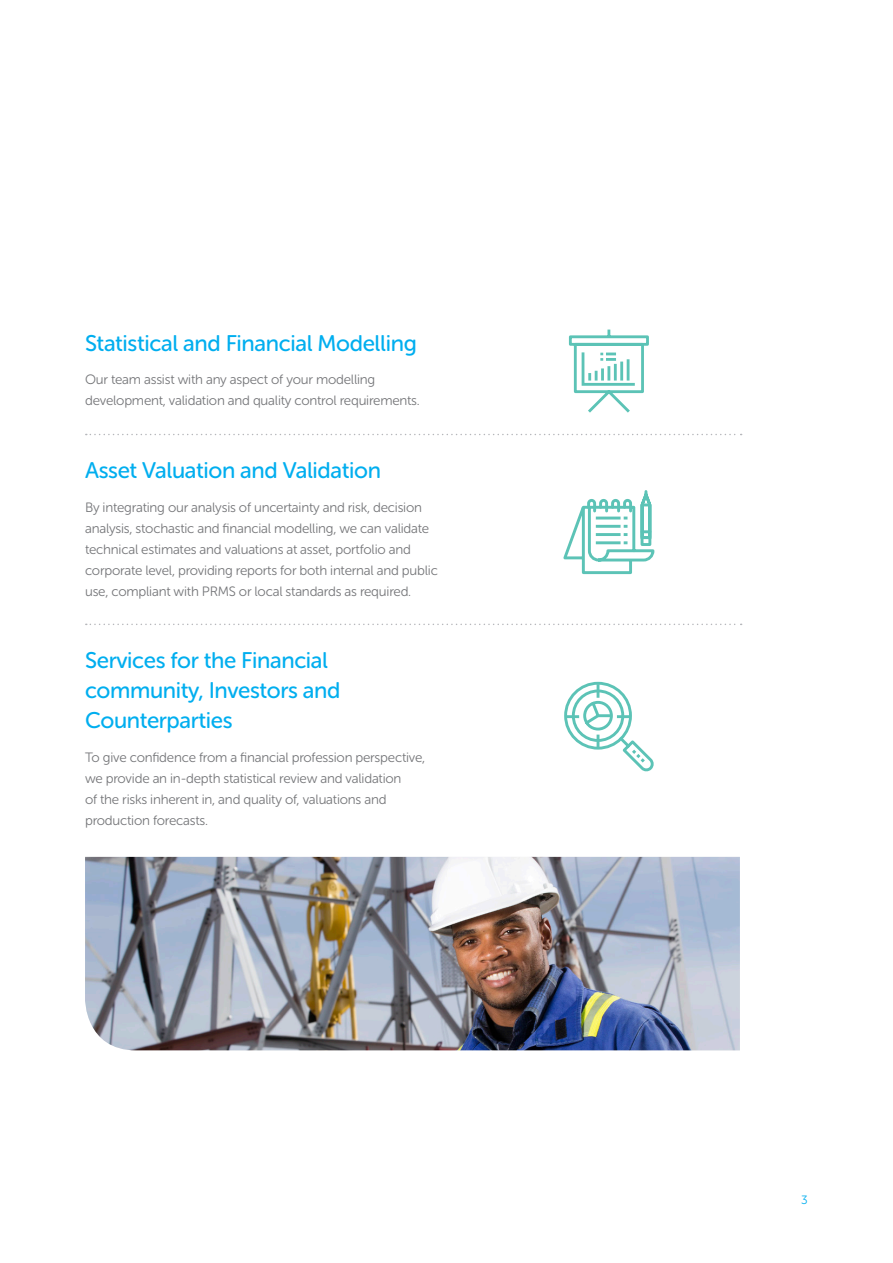
<style>
.page{position:relative;width:893px;height:1263px;background:#fff}
.page>*{position:absolute;margin:0;border:0;box-sizing:border-box;transform-origin:0 0}
.Body{font:22.5px/30px "Museo Sans Rounded 500";letter-spacing:-.015em;color:#00aeef}
.Body-2{font:13.5px/21px "Museo Sans Rounded 300";letter-spacing:-.015em;color:#757679}
.t1{font:12px "Museo Sans Rounded 300";color:#00aeef}
</style>
<div class="page">
<img style="left:85px;top:857px;width:655px;height:193px">
<svg style="left:86px;top:434px;width:656px;height:1px"></svg>
<svg style="left:86px;top:624px;width:656px;height:1px"></svg>
<svg style="left:566px;top:684px;width:88px;height:88px"></svg>
<svg style="left:568px;top:329px;width:81px;height:84px"></svg>
<svg style="left:563px;top:490px;width:92px;height:85px"></svg>
<p class="Body" style="left:85px;top:328px;width:333px">Statistical and Financial Modelling</p>
<p class="Body-2" style="left:85px;top:369px;width:336px">Our team assist with any aspect of your modelling development, validation and quality control requirements.</p>
<p class="Body" style="left:85px;top:455px;width:297px">Asset Valuation and Validation</p>
<p class="Body-2" style="left:85px;top:497px;width:354px">By integrating our analysis of uncertainty and risk, decision analysis, stochastic and financial modelling, we can validate technical estimates and valuations at asset, portfolio and corporate level, providing reports for both internal and public use, compliant with PRMS or local standards as required.</p>
<p class="Body" style="left:85px;top:646px;width:257px">Services for the Financial community, Investors and<br>Counterparties</p>
<p class="Body-2" style="left:85px;top:747px;width:342px">To give confidence from a financial profession perspective, we provide an in-depth statistical review and validation<br>of the risks inherent in, and quality of, valuations and production forecasts.</p>
<p class="t1" style="left:801px;top:1193px;width:8px">3</p>
</div>
